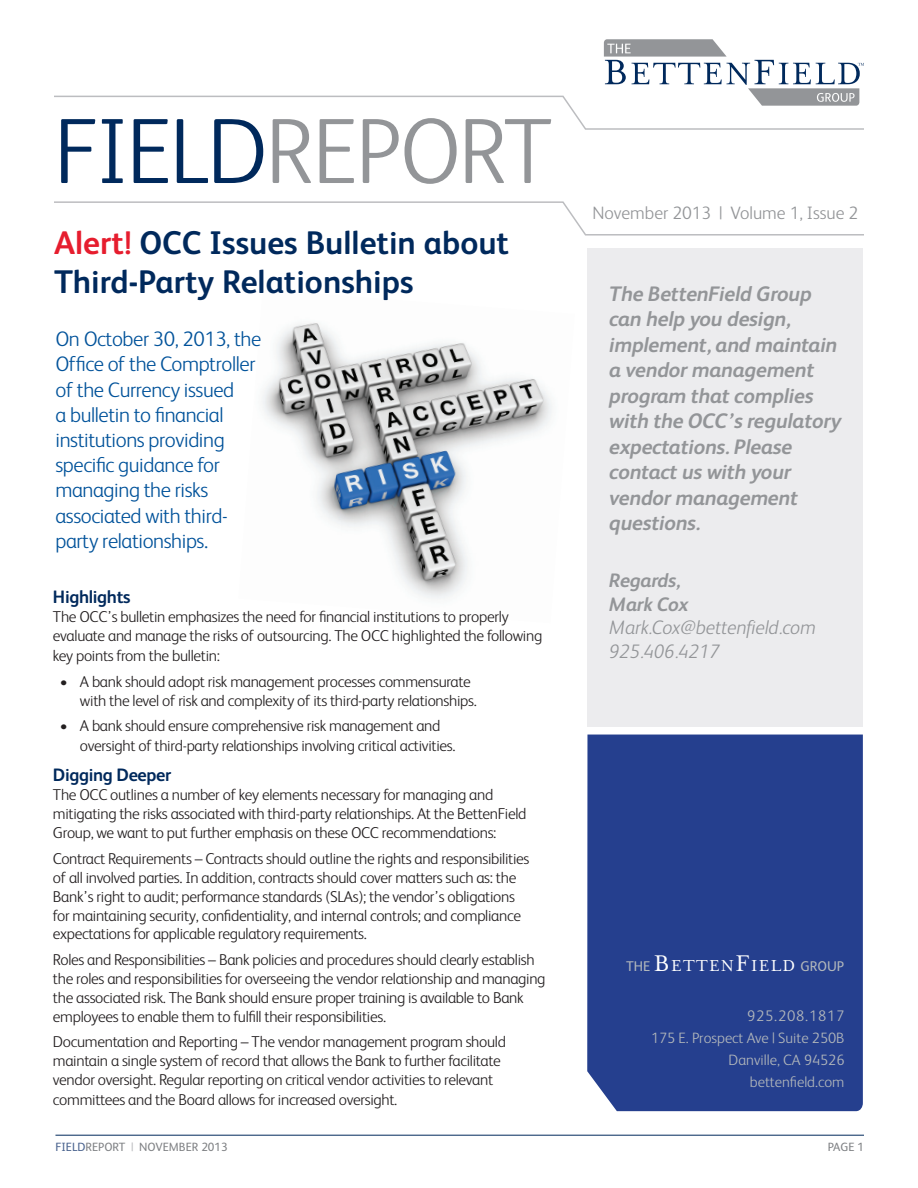
<style>
.page{position:relative;width:918px;height:1188px;background:#fff}
.page>*{position:absolute;margin:0;border:0;box-sizing:border-box;transform-origin:0 0}
.t1{font:300 93px "FS Albert";letter-spacing:-.025em;color:#939598}
.t2{font:700 32.85px/39.3px "FS Albert";color:#00295c}
.t3{font:italic 700 21px/25.5px "FS Albert";letter-spacing:-.01em;color:#939598}
.t4{font:300 21px/25.2px "FS Albert";letter-spacing:-.02em;color:#01529a}
.t5{font:italic 300 19.5px/23.4px "FS Albert";letter-spacing:-.01em;color:#939598}
.t6{font:italic 700 19.5px/23.4px "FS Albert";letter-spacing:-.01em;color:#939598}
.t7{font:18.3px "Mrs Eaves Roman";letter-spacing:.07em;color:#fff}
.t8{font:300 18px "FS Albert";color:#939598}
.t9{font:700 18px "FS Albert";letter-spacing:-.02em;color:#00295c}
.t10{font:300 15.75px/18.9px "FS Albert";letter-spacing:-.02em;color:#231f20}
.t11{font:300 15.3px "FS Albert";letter-spacing:.05em;color:#b2b7bb}
.t12{font:300 15px/21.9px "FS Albert";color:#b2b7bb;text-align:right}
.t13{font:12px "FS Albert";color:#808285}
.s1{color:#00295c}
.s2{color:#e61d2e}
.s3{font-family:"FS Albert";font-size:14.1px;color:#b2b7bb}
.s4{font-size:26.1px}
.s5{color:#4b648f}
.s6{color:#bcbdc0}
</style>
<div class="page">
<hr style="left:55px;top:1135px;width:809px;height:1px;background:#00295c">
<img style="left:262px;top:322px;width:290px;height:277px">
<div style="left:587px;top:248px;width:276px;height:479px;background:#ececee"></div>
<div style="left:587px;top:735px;width:276px;height:376px;background:#253f8e"></div>
<svg style="left:54px;top:39px;width:810px;height:91px"></svg>
<svg style="left:54px;top:201px;width:810px;height:35px"></svg>
<h1 class="t1" style="left:54px;top:90px;width:500px"><span class="s1">Field</span>Report</h1>
<h2 class="t2" style="left:54px;top:221px;width:457px"><span class="s2">Alert!</span> OCC Issues Bulletin about<br>Third-Party Relationships</h2>
<h3 class="t4" style="left:55px;top:326px;width:207px">On October 30, 2013, the<br>Office of the Comptroller of the Currency issued<br>a bulletin to financial institutions providing specific guidance for managing the risks associated with third&shy;party relationships.</h3>
<p class="t9" style="left:53px;top:585px;width:79px">Highlights</p>
<p class="t10" style="left:53px;top:606px;width:491px;line-height:19.4px">The OCC’s bulletin emphasizes the need for financial institutions to properly evaluate and manage the risks of outsourcing. The OCC highlighted the following key points from the bulletin:</p>
<p class="t10" style="left:80px;top:671px;width:398px;text-indent:-20px">• A bank should adopt risk management processes commensurate with the level of risk and complexity of its third-party relationships.</p>
<p class="t10" style="left:80px;top:715px;width:377px;line-height:19.8px;text-indent:-20px">• A bank should ensure comprehensive risk management and oversight of third-party relationships involving critical activities.</p>
<p class="t9" style="left:53px;top:763px;width:120px">Digging Deeper</p>
<p class="t10" style="left:53px;top:785px;width:475px">The OCC outlines a number of key elements necessary for managing and mitigating the risks associated with third-party relationships. At the BettenField<br>Group, we want to put further emphasis on these OCC recommendations:</p>
<p class="t10" style="left:53px;top:848px;width:478px">Contract Requirements – Contracts should outline the rights and responsibilities of all involved parties. In addition, contracts should cover matters such as: the Bank’s right to audit; performance standards (SLAs); the vendor’s obligations for maintaining security, confidentiality, and internal controls; and compliance expectations for applicable regulatory requirements.</p>
<p class="t10" style="left:53px;top:950px;width:494px">Roles and Responsibilities – Bank policies and procedures should clearly establish the roles and responsibilities for overseeing the vendor relationship and managing the associated risk. The Bank should ensure proper training is available to Bank employees to enable them to fulfill their responsibilities.</p>
<p class="t10" style="left:53px;top:1032px;width:455px">Documentation and Reporting – The vendor management program should maintain a single system of record that allows the Bank to further facilitate vendor oversight. Regular reporting on critical vendor activities to relevant committees and the Board allows for increased oversight.</p>
<p class="t8" style="left:592px;top:201px;width:267px">November 2013 | Volume 1, Issue 2</p>
<h3 class="t3" style="left:609px;top:280px;width:234px">The BettenField Group can help you design, implement, and maintain a vendor management program that complies with the OCC’s regulatory expectations. Please contact us with your vendor management questions.</h3>
<p class="t6" style="left:609px;top:568px;width:80px">Regards,<br>Mark Cox</p>
<p class="t5" style="left:609px;top:615px;width:208px">Mark.Cox@bettenfield.com<br>925.406.4217</p>
<p class="t7" style="left:626px;top:955px;width:220px"><span class="s3">THE</span> <span class="s4">B</span>ETTEN<span class="s4">F</span>IELD <span class="s3">GROUP</span></p>
<p class="t11" style="left:747px;top:1006px;width:99px">925.208.1817</p>
<p class="t12" style="left:651px;top:1026px;width:195px">175 E. Prospect Ave | Suite 250B<br>Danville, CA 94526 bettenfield.com</p>
<p class="t13" style="left:55px;top:1139px;width:174px"><span class="s5">FIELD</span>REPORT <span class="s6">|</span> NOVEMBER 2013</p>
<p class="t13" style="left:828px;top:1139px;width:38px">PAGE 1</p>
</div>
